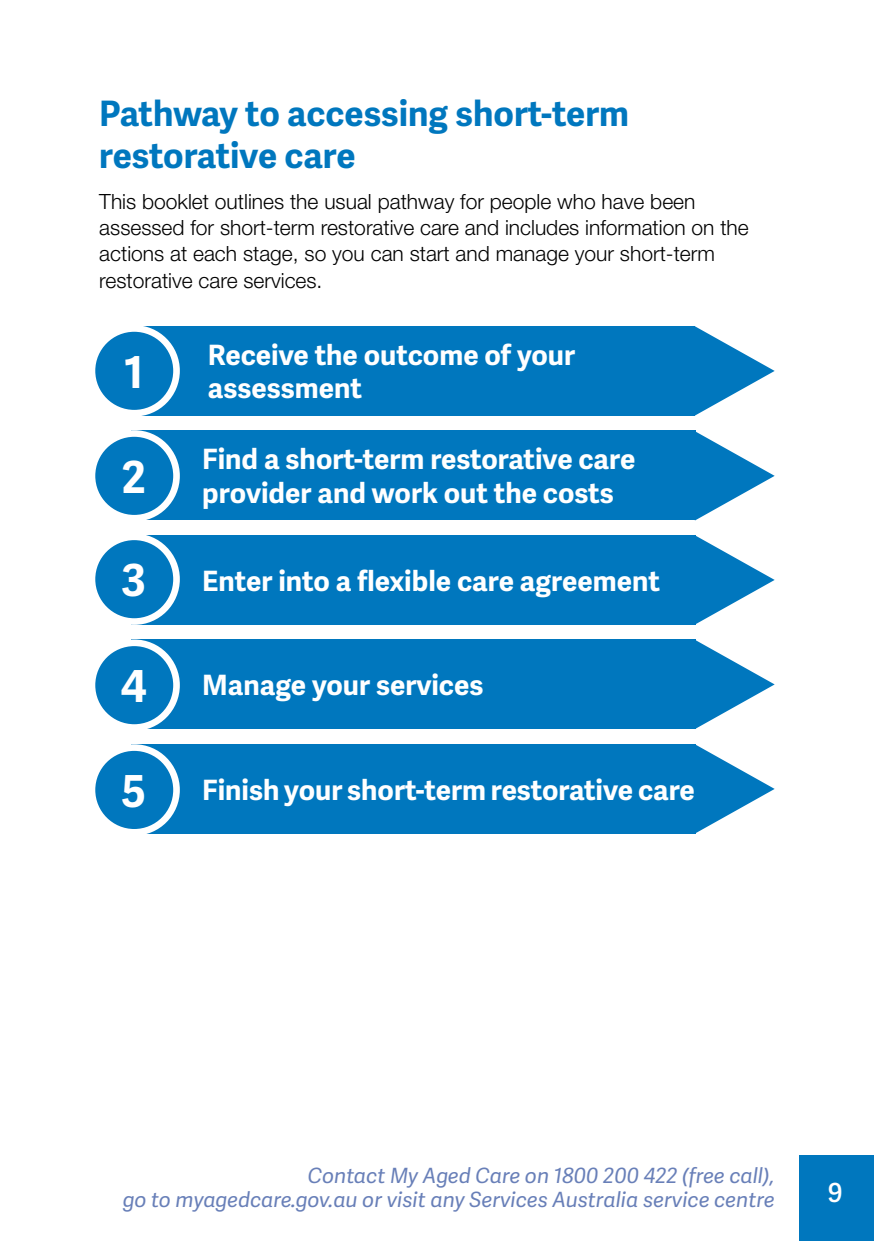
<style>
.page{position:relative;width:874px;height:1241px;background:#fff}
.page>*{position:absolute;margin:0;border:0;box-sizing:border-box;transform-origin:0 0}
.Body{font:700 44.1px "Adelle Sans";color:#fff}
.t1{font:700 35px/42px "Adelle Sans";color:#0077be}
.H2_white{font:700 28px/33.6px "Adelle Sans";color:#fff}
.t2{font:600 26.25px "Adelle Sans";color:#fff}
.Body-2{font:300 21px/26.2px "Helvetica Neue LT Std";color:#000}
.t3{font:italic 21px/24.5px "Adelle Sans";color:#687fb8;text-align:right}
.s1{font-weight:600}
</style>
<div class="page">
<div style="left:799px;top:1154px;width:74px;height:86px;background:#0077be"></div>
<div style="left:139px;top:326px;width:555px;height:89px;background:#0077be"></div>
<div style="left:131px;top:430px;width:563px;height:90px;background:#0077be"></div>
<div style="left:131px;top:535px;width:563px;height:89px;background:#0077be"></div>
<div style="left:131px;top:639px;width:563px;height:90px;background:#0077be"></div>
<div style="left:131px;top:744px;width:563px;height:89px;background:#0077be"></div>
<svg style="left:694px;top:326px;width:80px;height:89px"></svg>
<svg style="left:694px;top:431px;width:80px;height:89px"></svg>
<svg style="left:694px;top:535px;width:80px;height:89px"></svg>
<svg style="left:694px;top:639px;width:80px;height:90px"></svg>
<svg style="left:694px;top:744px;width:80px;height:89px"></svg>
<div style="left:92px;top:328px;width:84px;height:85px;background:#0077be;border-radius:50%"></div>
<div style="left:89px;top:325px;width:91px;height:91px;border:7px solid #fff;border-radius:50%"></div>
<div style="left:92px;top:433px;width:84px;height:85px;background:#0077be;border-radius:50%"></div>
<div style="left:89px;top:430px;width:91px;height:91px;border:7px solid #fff;border-radius:50%"></div>
<div style="left:92px;top:536px;width:84px;height:85px;background:#0077be;border-radius:50%"></div>
<div style="left:89px;top:533px;width:91px;height:91px;border:7px solid #fff;border-radius:50%"></div>
<div style="left:92px;top:642px;width:84px;height:85px;background:#0077be;border-radius:50%"></div>
<div style="left:89px;top:639px;width:91px;height:91px;border:7px solid #fff;border-radius:50%"></div>
<div style="left:92px;top:747px;width:84px;height:85px;background:#0077be;border-radius:50%"></div>
<div style="left:89px;top:744px;width:91px;height:91px;border:7px solid #fff;border-radius:50%"></div>
<h1 class="t1" style="left:99px;top:93px;width:531px">Pathway to accessing short-term restorative care</h1>
<p class="Body-2" style="left:99px;top:188px;width:650px">This booklet outlines the usual pathway for people who have been assessed for short-term restorative care and includes information on the actions at each stage, so you can start and manage your short-term restorative care services.</p>
<p class="H2_white" style="left:208px;top:338px;width:368px;text-indent:-63px">1. Receive the outcome of your assessment</p>
<p class="Body" style="left:124px;top:345px;width:21px">1</p>
<p class="H2_white" style="left:202px;top:443px;width:434px;text-indent:-63px"><span class="s1">2.</span> Find a short-term restorative care provider and work out the costs</p>
<p class="Body" style="left:122px;top:450px;width:25px">2</p>
<p class="Body" style="left:121px;top:553px;width:26px">3</p>
<p class="H2_white" style="left:139px;top:564px;width:522px"><span class="s1">3.</span> Enter into a flexible care agreement</p>
<p class="Body" style="left:121px;top:659px;width:28px">4</p>
<p class="H2_white" style="left:139px;top:668px;width:345px"><span class="s1">4.</span> Manage your services</p>
<p class="Body" style="left:121px;top:764px;width:26px">5</p>
<p class="H2_white" style="left:202px;top:773px;width:494px">Finish your short-term restorative care</p>
<p class="t3" style="left:123px;top:1163px;width:653px">Contact My Aged Care on 1800 200 422 (free call),<br>go to myagedcare.gov.au or visit any Services Australia service centre</p>
<p class="t2" style="left:827px;top:1177px;width:16px">9</p>
</div>
